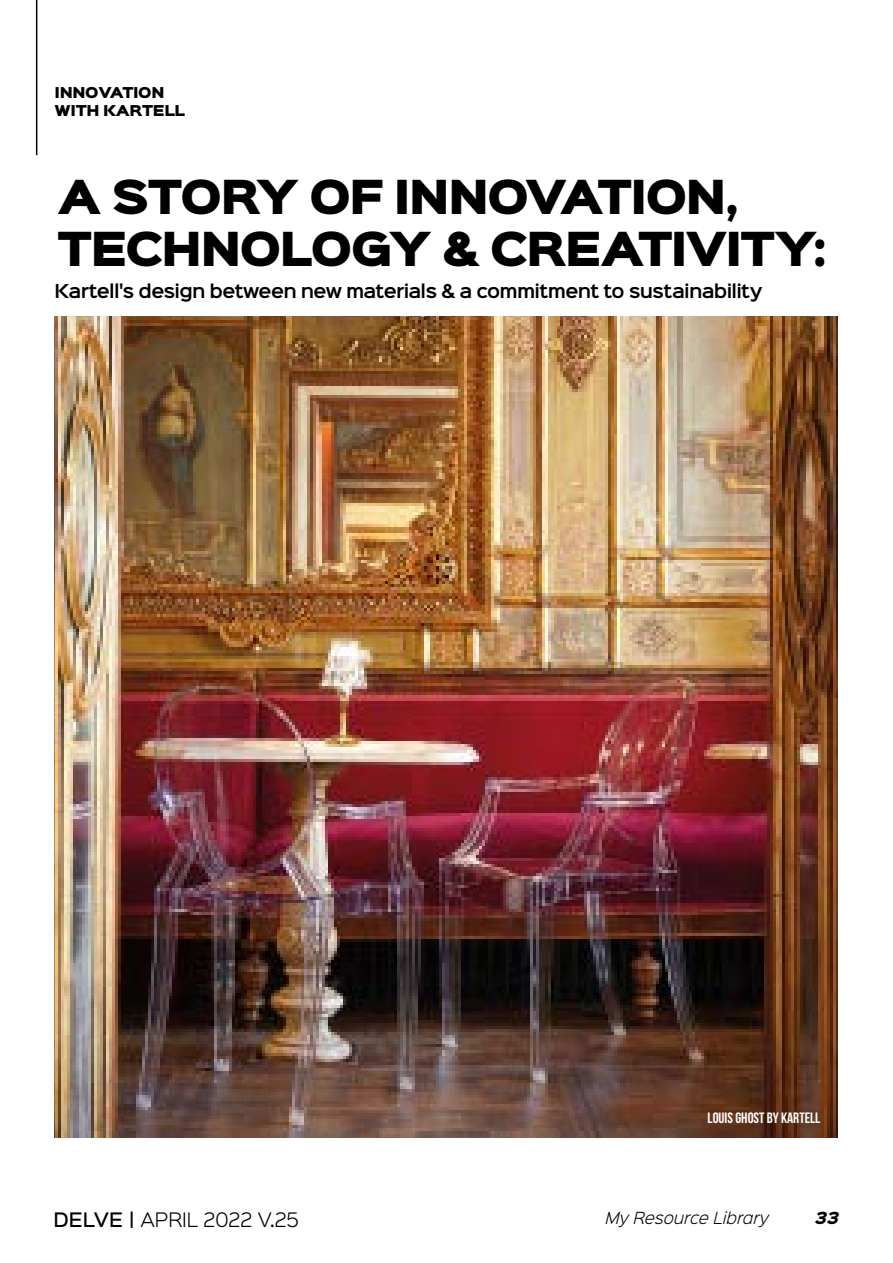
<style>
.page{position:relative;width:893px;height:1263px;background:#fff}
.page>*{position:absolute;margin:0;border:0;box-sizing:border-box;transform-origin:0 0}
.t1{font:42.3px/52.1px "Sinkin Sans 900 X Black";letter-spacing:-.05em;color:#000}
.t2{font:300 18px "Sinkin Sans 300";color:#000}
.t3{font:600 17.4px "Sinkin Sans 600";letter-spacing:-.045em;color:#000}
.t4{font:15px "Bebas Neue";color:#fff}
.t5{font:italic 300 15px "Sinkin Sans 300";color:#000}
.t6{font:italic 900 15px "Sinkin Sans 800";color:#000}
.t7{font:13.5px/18px "Sinkin Sans 900 X Black";letter-spacing:-.025em;color:#000}
.s1{font-family:"Sinkin Sans 500";font-weight:500}
</style>
<div class="page">
<img style="left:54px;top:316px;width:783px;height:821px">
<hr style="left:36px;top:0;width:1px;height:155px;background:#000">
<p class="t7" style="left:55px;top:84px;width:132px">INNOVATION<br>WITH KARTELL</p>
<h1 class="t1" style="left:58px;top:173px;width:771px">A STORY OF INNOVATION,<br>TECHNOLOGY &amp; CREATIVITY:</h1>
<p class="t3" style="left:55px;top:276px;width:709px">Kartell's design between new materials &amp; a commitment to sustainability</p>
<p class="t4" style="left:708px;top:1109px;width:114px">LOUIS GHOST BY KARTELL</p>
<p class="t2" style="left:54px;top:1205px;width:247px"><span class="s1">DELVE |</span> APRIL 2022 V.25</p>
<p class="t5" style="left:605px;top:1206px;width:165px">My Resource Library</p>
<p class="t6" style="left:815px;top:1210px;width:26px">33</p>
</div>
